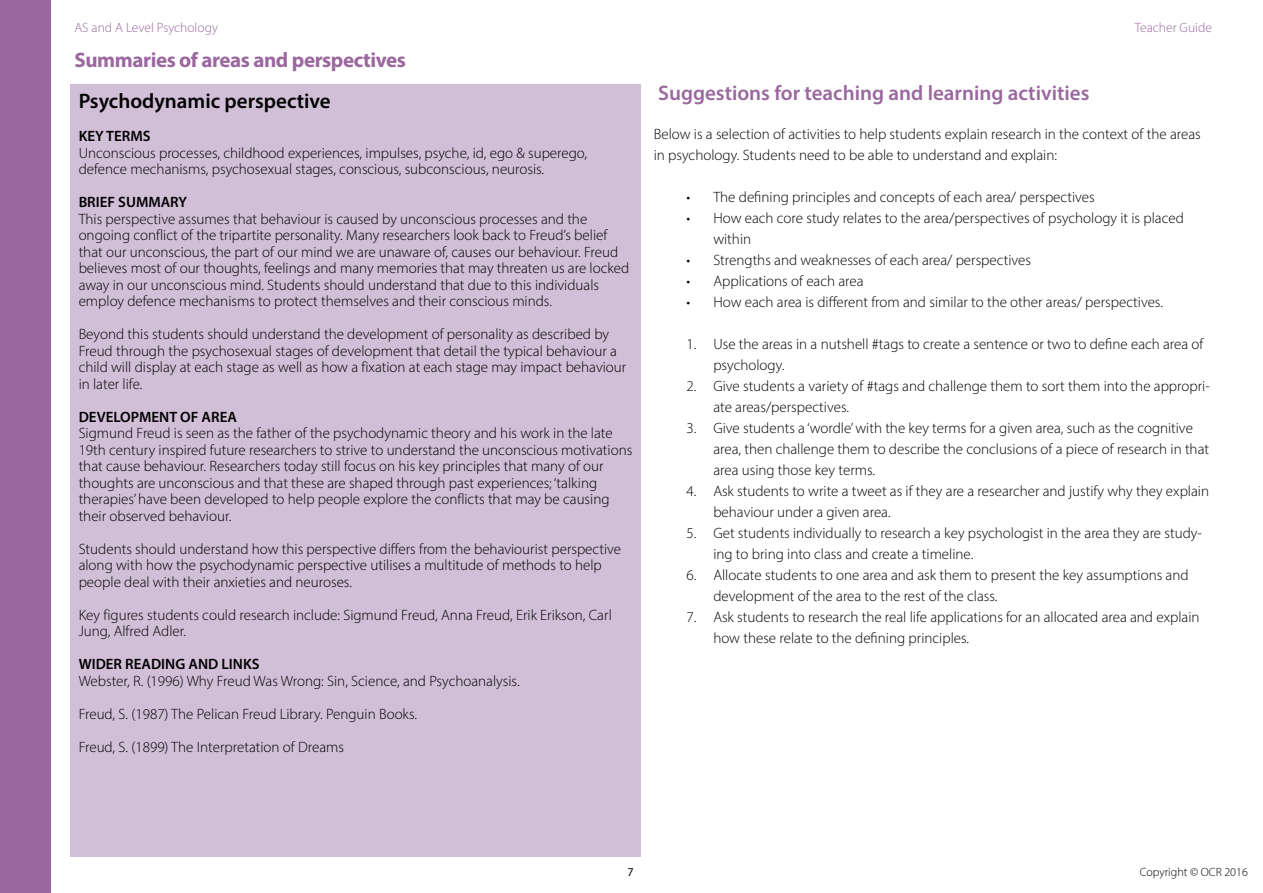
<style>
.page{position:relative;width:1263px;height:893px;background:#fff}
.page>*{position:absolute;margin:0;border:0;box-sizing:border-box;transform-origin:0 0}
.t1{font:600 21px "Myriad Pro";color:#9a689e}
.TConc_Body{font:700 21px "Myriad Pro";letter-spacing:-.02em;color:#9a689e}
.body{font:600 21px "Myriad Pro";color:#000}
.body-2{font:300 15px/16.5px "Myriad Pro";color:#000}
.body-3{font:600 15px "Myriad Pro";color:#000}
.t2{font:300 13.5px "Myriad Pro";color:#9a689e}
.t3{font:300 12px "Myriad Pro";color:#000}
.t4{font:12px "Myriad Pro";color:#000}
</style>
<div class="page">
<div style="left:0;top:0;width:51px;height:893px;background:#9a689e"></div>
<div style="left:70px;top:84px;width:571px;height:772px;background:#d1bed7"></div>
<p class="t2" style="left:74px;top:20px;width:145px">AS and A Level Psychology</p>
<p class="t2" style="left:1135px;top:20px;width:79px">Teacher Guide</p>
<p class="TConc_Body" style="left:74px;top:47px;width:333px">Summaries of areas and perspectives</p>
<h4 class="body" style="left:79px;top:88px;width:254px">Psychodynamic perspective</h4>
<h4 class="body-3" style="left:79px;top:127px;width:73px">KEY TERMS</h4>
<h4 class="body-2" style="left:79px;top:144px;width:510px">Unconscious processes, childhood experiences, impulses, psyche, id, ego &amp; superego, defence mechanisms, psychosexual stages, conscious, subconscious, neurosis.</h4>
<h4 class="body-3" style="left:79px;top:193px;width:110px">BRIEF SUMMARY</h4>
<h4 class="body-2" style="left:79px;top:210px;width:552px">This perspective assumes that behaviour is caused by unconscious processes and the ongoing conflict of the tripartite personality. Many researchers look back to Freud’s belief that our unconscious, the part of our mind we are unaware of, causes our behaviour. Freud believes most of our thoughts, feelings and many memories that may threaten us are locked away in our unconscious mind. Students should understand that due to this individuals employ defence mechanisms to protect themselves and their conscious minds.</h4>
<h4 class="body-2" style="left:79px;top:326px;width:549px">Beyond this students should understand the development of personality as described by Freud through the psychosexual stages of development that detail the typical behaviour a child will display at each stage as well as how a fixation at each stage may impact behaviour in later life.</h4>
<h4 class="body-3" style="left:79px;top:407px;width:160px">DEVELOPMENT OF AREA</h4>
<h4 class="body-2" style="left:79px;top:425px;width:555px">Sigmund Freud is seen as the father of the psychodynamic theory and his work in the late 19th century inspired future researchers to strive to understand the unconscious motivations that cause behaviour. Researchers today still focus on his key principles that many of our thoughts are unconscious and that these are shaped through past experiences; ‘talking therapies’ have been developed to help people explore the conflicts that may be causing their observed behaviour.</h4>
<h4 class="body-2" style="left:79px;top:540px;width:544px">Students should understand how this perspective differs from the behaviourist perspective along with how the psychodynamic perspective utilises a multitude of methods to help people deal with their anxieties and neuroses.</h4>
<h4 class="body-2" style="left:79px;top:606px;width:535px">Key figures students could research include: Sigmund Freud, Anna Freud, Erik Erikson, Carl<br>Jung, Alfred Adler.</h4>
<h4 class="body-3" style="left:79px;top:655px;width:182px">WIDER READING AND LINKS</h4>
<h4 class="body-2" style="left:79px;top:672px;width:442px">Webster, R. (1996) Why Freud Was Wrong: Sin, Science, and Psychoanalysis.</h4>
<h4 class="body-2" style="left:79px;top:705px;width:340px">Freud, S. (1987) The Pelican Freud Library. Penguin Books.</h4>
<h4 class="body-2" style="left:79px;top:738px;width:267px">Freud, S. (1899) The Interpretation of Dreams</h4>
<p class="t1" style="left:658px;top:79px;width:433px">Suggestions for teaching and learning activities</p>
<p class="body-2" style="left:654px;top:123px;width:548px;line-height:21px">Below is a selection of activities to help students explain research in the context of the areas in psychology. Students need to be able to understand and explain:</p>
<p class="body-2" style="left:686px;top:188px;width:410px">• The defining principles and concepts of each area/ perspectives</p>
<p class="body-2" style="left:713px;top:207px;width:472px;line-height:21px;text-indent:-27px">• How each core study relates to the area/perspectives of psychology it is placed within</p>
<p class="body-2" style="left:686px;top:251px;width:346px">• Strengths and weaknesses of each area/ perspectives</p>
<p class="body-2" style="left:686px;top:272px;width:179px">• Applications of each area</p>
<p class="body-2" style="left:686px;top:293px;width:478px">• How each area is different from and similar to the other areas/ perspectives.</p>
<p class="body-2" style="left:713px;top:333px;width:492px;line-height:21px;text-indent:-27px">1. Use the areas in a nutshell #tags to create a sentence or two to define each area of psychology.</p>
<p class="body-2" style="left:713px;top:375px;width:498px;line-height:21px;text-indent:-27px">2. Give students a variety of #tags and challenge them to sort them into the appropri&shy;ate areas/perspectives.</p>
<p class="body-2" style="left:713px;top:417px;width:497px;line-height:21px;text-indent:-27px">3. Give students a ‘wordle’ with the key terms for a given area, such as the cognitive area, then challenge them to describe the conclusions of a piece of research in that area using those key terms.</p>
<p class="body-2" style="left:713px;top:480px;width:497px;line-height:21px;text-indent:-27px">4. Ask students to write a tweet as if they are a researcher and justify why they explain behaviour under a given area.</p>
<p class="body-2" style="left:713px;top:522px;width:490px;line-height:21px;text-indent:-27px">5. Get students individually to research a key psychologist in the area they are study&shy;ing to bring into class and create a timeline.</p>
<p class="body-2" style="left:713px;top:564px;width:477px;line-height:21px;text-indent:-27px">6. Allocate students to one area and ask them to present the key assumptions and development of the area to the rest of the class.</p>
<p class="body-2" style="left:713px;top:606px;width:488px;line-height:21px;text-indent:-27px">7. Ask students to research the real life applications for an allocated area and explain how these relate to the defining principles.</p>
<p class="t4" style="left:627px;top:865px;width:8px">7</p>
<p class="t3" style="left:1140px;top:865px;width:110px">Copyright © OCR 2016</p>
</div>
